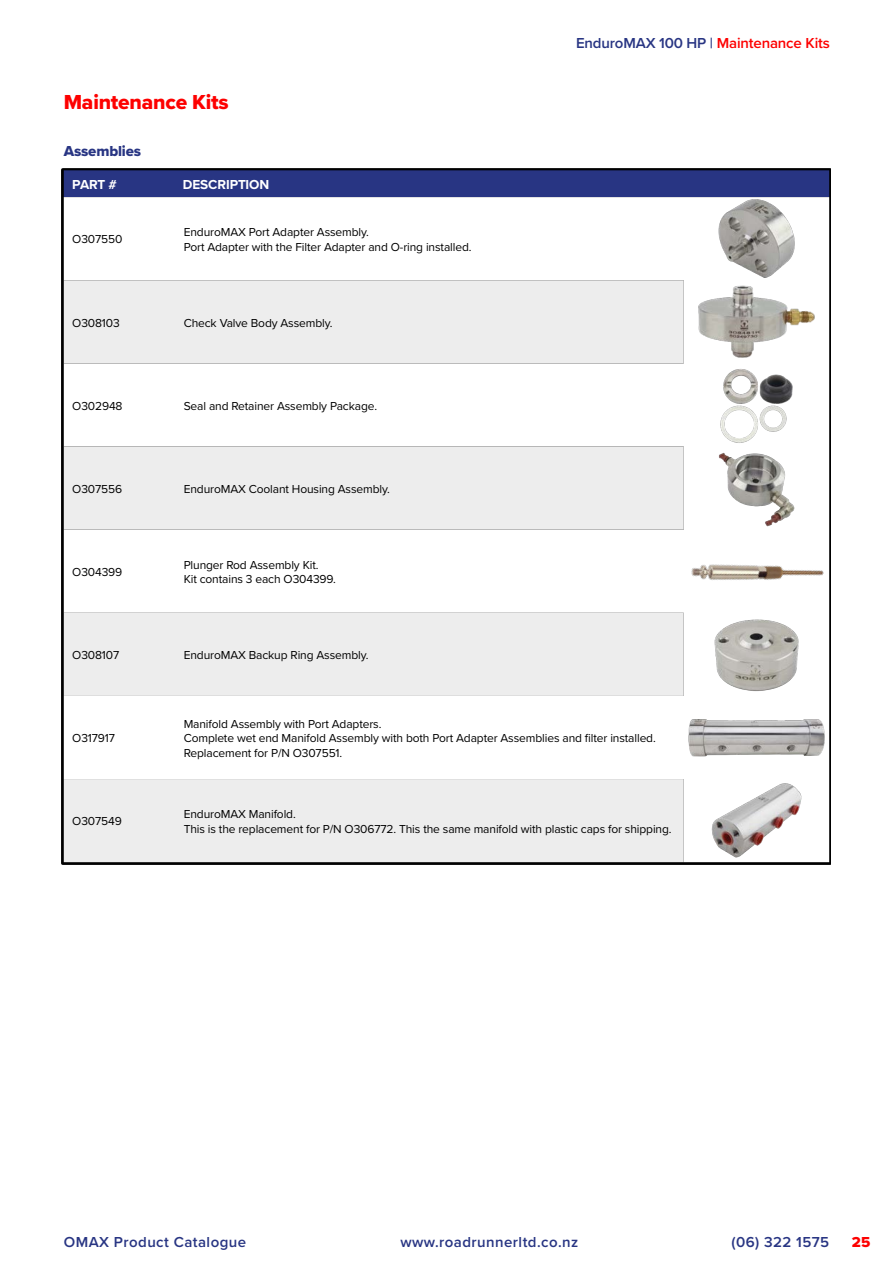
<style>
.page{position:relative;width:893px;height:1263px;background:#fff}
.page>*{position:absolute;margin:0;border:0;box-sizing:border-box;transform-origin:0 0}
.t1{font:21px "Proxima Nova Extrabld";letter-spacing:-.01em;color:#fd0100}
.t2{font:600 15px "Proxima Nova";letter-spacing:.03em;color:#283583}
.t3{font:600 15px "Proxima Nova";letter-spacing:-.01em;color:#283583}
.t4{font:15px "Proxima Nova Extrabld";letter-spacing:-.01em;color:#283583}
.t5{font:15px "Proxima Nova Extrabld";color:#fd0100}
.t6{font:700 13.5px "Proxima Nova";letter-spacing:-.005em;color:#fff}
.t7{font:12px/14.4px "Proxima Nova";letter-spacing:-.01em;color:#000}
.s1{color:#fd0100}
</style>
<div class="page">
<div style="left:64px;top:170px;width:765px;height:27px;background:#283583"></div>
<svg style="left:64px;top:280px;width:620px;height:582px;fill:#ededed"></svg>
<img style="left:698px;top:197px;width:117px;height:81px">
<img style="left:698px;top:285px;width:117px;height:73px">
<img style="left:720px;top:369px;width:73px;height:74px">
<img style="left:719px;top:452px;width:76px;height:75px">
<img style="left:691px;top:564px;width:133px;height:16px">
<img style="left:714px;top:619px;width:85px;height:72px">
<img style="left:688px;top:719px;width:137px;height:38px">
<img style="left:711px;top:783px;width:91px;height:75px">
<h1 class="t1" style="left:64px;top:86px;width:166px">Maintenance Kits</h1>
<p class="t4" style="left:64px;top:140px;width:79px">Assemblies</p>
<p class="t6" style="left:72px;top:174px;width:46px">PART #</p>
<p class="t6" style="left:183px;top:174px;width:88px">DESCRIPTION</p>
<p class="t7" style="left:72px;top:232px;width:52px">O307550</p>
<p class="t7" style="left:184px;top:224px;width:289px">EnduroMAX Port Adapter Assembly.<br>Port Adapter with the Filter Adapter and O-ring installed.</p>
<p class="t7" style="left:72px;top:315px;width:49px">O308103</p>
<p class="t7" style="left:184px;top:315px;width:150px">Check Valve Body Assembly.</p>
<p class="t7" style="left:72px;top:398px;width:52px">O302948</p>
<p class="t7" style="left:184px;top:398px;width:195px">Seal and Retainer Assembly Package.</p>
<p class="t7" style="left:72px;top:481px;width:51px">O307556</p>
<p class="t7" style="left:184px;top:481px;width:208px">EnduroMAX Coolant Housing Assembly.</p>
<p class="t7" style="left:72px;top:564px;width:52px">O304399</p>
<p class="t7" style="left:184px;top:557px;width:154px">Plunger Rod Assembly Kit.<br>Kit contains 3 each O304399.</p>
<p class="t7" style="left:72px;top:647px;width:49px">O308107</p>
<p class="t7" style="left:184px;top:647px;width:186px">EnduroMAX Backup Ring Assembly.</p>
<p class="t3" style="left:576px;top:32px;width:255px">EnduroMAX 100 HP | <span class="s1">Maintenance Kits</span></p>
<p class="t7" style="left:72px;top:730px;width:44px">O317917</p>
<p class="t7" style="left:184px;top:716px;width:474px">Manifold Assembly with Port Adapters.<br>Complete wet end Manifold Assembly with both Port Adapter Assemblies and filter installed.<br>Replacement for P/N O307551.</p>
<p class="t7" style="left:72px;top:814px;width:51px">O307549</p>
<p class="t7" style="left:184px;top:806px;width:489px">EnduroMAX Manifold.<br>This is the replacement for P/N O306772. This the same manifold with plastic caps for shipping.</p>
<p class="t2" style="left:64px;top:1231px;width:184px">OMAX Product Catalogue</p>
<p class="t2" style="left:400px;top:1231px;width:179px">www.roadrunnerltd.co.nz</p>
<p class="t2" style="left:731px;top:1231px;width:99px">(06) 322 1575</p>
<p class="t5" style="left:852px;top:1231px;width:20px">25</p>
</div>
